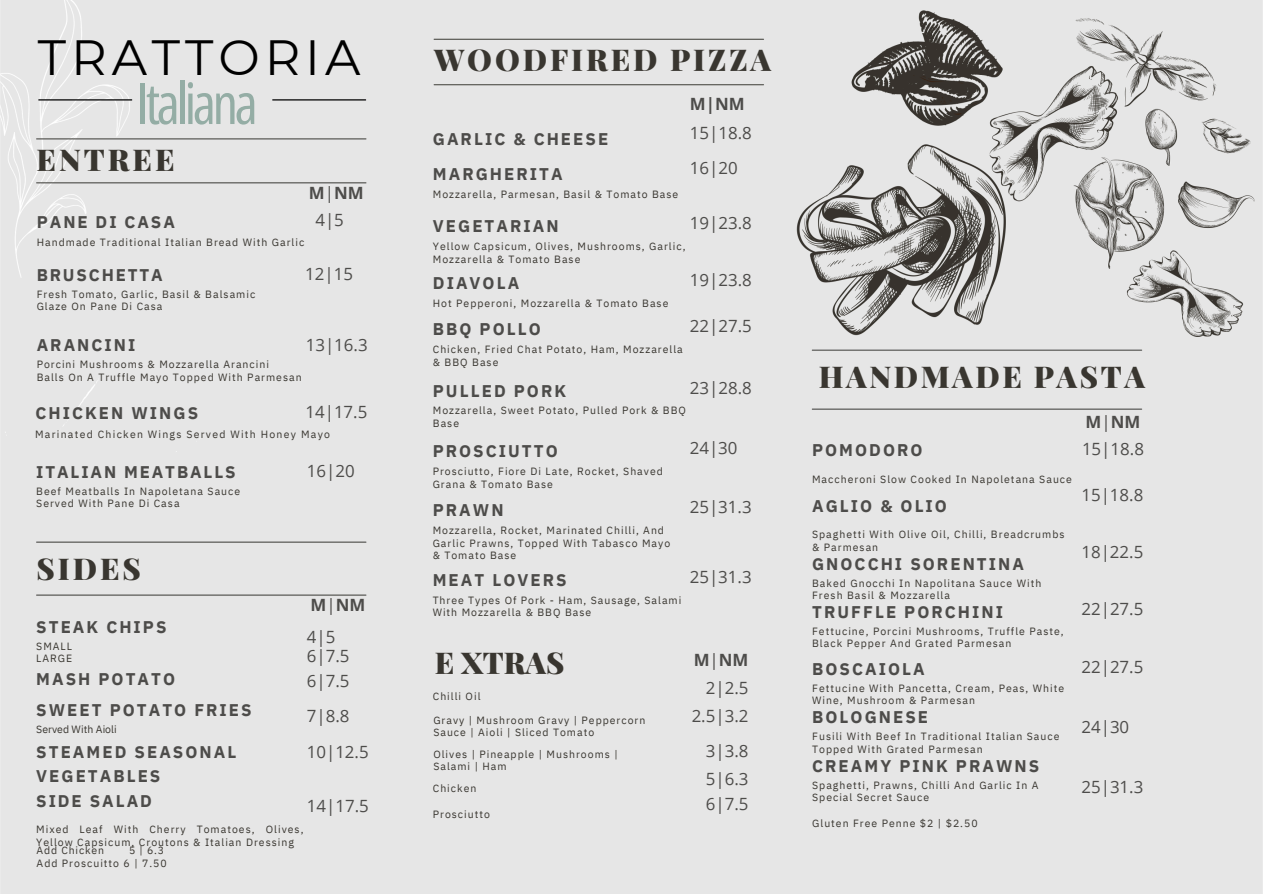
<style>
.page{position:relative;width:1263px;height:894px;background:#fff}
.page>*{position:absolute;margin:0;border:0;box-sizing:border-box;transform-origin:0 0}
.t1{font:56.7px "Open Sans Condensed";letter-spacing:-.06em;color:#94ada5}
.t2{font:49.35px "Montserrat";letter-spacing:.1em;color:#000}
.t3{font:900 30px "Playfair Display";letter-spacing:.1em;color:#393630}
.t4{font:700 16.8px "IBM Plex Sans";letter-spacing:.12em;color:#4d4c4a}
.t5{font:16.8px/28.2px "Open Sans";color:#4d4c4a}
.t6{font:700 16.8px "Open Sans";color:#4d4c4a}
.t7{font:10.5px/12.3px "IBM Plex Sans";letter-spacing:.095em;color:#393630}
.t8{font:10.5px "IBM Plex Sans";letter-spacing:.12em;color:#393630}
.t9{font:10.5px "IBM Plex Sans";letter-spacing:.005em;color:#393630}
.s1{font-weight:400}
.s2{font-weight:700}
</style>
<div class="page">
<div style="left:0;top:0;width:1263px;height:893px;background:#e6e6e6"></div>
<h6 class="t2" style="left:38px;top:28px;width:324px">TRATTORIA</h6>
<h6 class="t1" style="left:137px;top:63px;width:123px">Italiana</h6>
<p class="t3" style="left:37px;top:138px;width:140px">ENTREE</p>
<p class="t6" style="left:309px;top:181px;width:56px">M<span class="s1">|</span>NM</p>
<p class="t5" style="left:315px;top:206px;width:30px">4|5</p>
<h4 class="t5" style="left:305px;top:259px;width:49px">12|15</h4>
<h6 class="t4" style="left:37px;top:210px;width:140px">PANE DI CASA</h6>
<p class="t7" style="left:37px;top:235px;width:269px">Handmade Traditional Italian Bread With Garlic</p>
<p class="t4" style="left:37px;top:263px;width:128px">BRUSCHETTA</p>
<h4 class="t7" style="left:37px;top:287px;width:220px">Fresh Tomato, Garlic, Basil &amp; Balsamic<br>Glaze On Pane Di Casa</h4>
<h4 class="t5" style="left:306px;top:330px;width:63px">13|16.3</h4>
<h2 class="t4" style="left:37px;top:334px;width:100px">ARANCINI</h2>
<h1 class="t7" style="left:37px;top:358px;width:267px">Porcini Mushrooms &amp; Mozzarella Arancini<br>Balls On A Truffle Mayo Topped With Parmesan</h1>
<p class="t4" style="left:36px;top:402px;width:164px">CHICKEN WINGS</p>
<p class="t5" style="left:305px;top:397px;width:63px">14|17.5</p>
<p class="t8" style="left:35px;top:427px;width:296px">Marinated Chicken Wings Served With Honey Mayo</p>
<p class="t4" style="left:36px;top:460px;width:201px">ITALIAN MEATBALLS</p>
<h6 class="t7" style="left:36px;top:484px;width:205px">Beef Meatballs In Napoletana Sauce<br>Served With Pane Di Casa</h6>
<h6 class="t3" style="left:37px;top:547px;width:106px">SIDES</h6>
<h6 class="t5" style="left:307px;top:456px;width:49px">16|20</h6>
<h6 class="t6" style="left:310px;top:592px;width:56px">M<span class="s1">|</span>NM</h6>
<p class="t5" style="left:307px;top:627px;width:44px;line-height:19.2px">4|5<br>6|7.5</p>
<p class="t5" style="left:307px;top:662px;width:63px;line-height:35.4px">6|7.5<br>7|8.8<br>10|12.5</p>
<p class="t5" style="left:307px;top:791px;width:63px">14|17.5</p>
<h3 class="t4" style="left:36px;top:615px;width:132px">STEAK CHIPS</h3>
<h5 class="t7" style="left:36px;top:639px;width:37px">SMALL</h5>
<p class="t7" style="left:36px;top:651px;width:38px">LARGE</p>
<p class="t4" style="left:36px;top:667px;width:140px">MASH POTATO</p>
<h6 class="t4" style="left:36px;top:698px;width:217px">SWEET POTATO FRIES</h6>
<p class="t9" style="left:36px;top:722px;width:82px">Served With Aioli</p>
<p class="t4" style="left:36px;top:740px;width:202px">STEAMED SEASONAL</p>
<h6 class="t4" style="left:36px;top:765px;width:126px">VEGETABLES</h6>
<h6 class="t4" style="left:36px;top:789px;width:117px">SIDE SALAD</h6>
<p class="t7" style="left:36px;top:822px;width:269px">Mixed Leaf With Cherry Tomatoes, Olives,<br>Yellow Capsicum, Croutons &amp; Italian Dressing</p>
<p class="t7" style="left:37px;top:844px;width:69px">Add Chicken</p>
<p class="t7" style="left:129px;top:844px;width:37px">5 | 6.3</p>
<p class="t7" style="left:37px;top:856px;width:132px">Add Proscuitto 6 | 7.50</p>
<p class="t3" style="left:434px;top:39px;width:339px">WOODFIRED PIZZA</p>
<p class="t4" style="left:433px;top:127px;width:177px">GARLIC &amp; CHEESE</p>
<p class="t4" style="left:433px;top:163px;width:131px">MARGHERITA</p>
<p class="t4" style="left:433px;top:214px;width:127px">VEGETARIAN</p>
<p class="t7" style="left:433px;top:188px;width:247px">Mozzarella, Parmesan, Basil &amp; Tomato Base</p>
<h6 class="t5" style="left:690px;top:89px;width:63px;line-height:29.2px"><span class="s2">M|NM<br></span>15|18.8</h6>
<h6 class="t5" style="left:690px;top:154px;width:49px">16|20</h6>
<h4 class="t5" style="left:690px;top:208px;width:63px">19|23.8</h4>
<h5 class="t7" style="left:433px;top:240px;width:254px">Yellow Capsicum, Olives, Mushrooms, Garlic,</h5>
<h6 class="t7" style="left:433px;top:252px;width:149px">Mozzarella &amp; Tomato Base</h6>
<p class="t4" style="left:433px;top:272px;width:88px">DIAVOLA</p>
<p class="t4" style="left:433px;top:318px;width:109px">BBQ POLLO</p>
<h3 class="t7" style="left:433px;top:297px;width:237px">Hot Pepperoni, Mozzarella &amp; Tomato Base</h3>
<p class="t7" style="left:433px;top:343px;width:251px">Chicken, Fried Chat Potato, Ham, Mozzarella</p>
<p class="t7" style="left:433px;top:356px;width:67px">&amp; BBQ Base</p>
<p class="t4" style="left:433px;top:379px;width:135px">PULLED PORK</p>
<h4 class="t5" style="left:690px;top:266px;width:63px">19|23.8</h4>
<p class="t5" style="left:690px;top:312px;width:63px">22|27.5</p>
<p class="t5" style="left:690px;top:373px;width:63px">23|28.8</p>
<h6 class="t7" style="left:433px;top:404px;width:255px">Mozzarella, Sweet Potato, Pulled Pork &amp; BBQ</h6>
<h6 class="t7" style="left:433px;top:417px;width:28px">Base</h6>
<p class="t4" style="left:433px;top:440px;width:127px">PROSCIUTTO</p>
<p class="t7" style="left:433px;top:465px;width:232px">Prosciutto, Fiore Di Late, Rocket, Shaved</p>
<h5 class="t7" style="left:433px;top:477px;width:122px">Grana &amp; Tomato Base</h5>
<h3 class="t4" style="left:433px;top:499px;width:72px">PRAWN</h3>
<p class="t7" style="left:433px;top:524px;width:233px">Mozzarella, Rocket, Marinated Chilli, And</p>
<p class="t7" style="left:433px;top:536px;width:239px">Garlic Prawns, Topped With Tabasco Mayo</p>
<p class="t7" style="left:433px;top:549px;width:85px">&amp; Tomato Base</p>
<p class="t4" style="left:433px;top:568px;width:135px">MEAT LOVERS</p>
<p class="t7" style="left:433px;top:593px;width:250px">Three Types Of Pork - Ham, Sausage, Salami</p>
<p class="t7" style="left:433px;top:606px;width:160px">With Mozzarella &amp; BBQ Base</p>
<h4 class="t5" style="left:690px;top:433px;width:49px">24|30</h4>
<p class="t5" style="left:690px;top:492px;width:63px">25|31.3</p>
<p class="t5" style="left:690px;top:562px;width:63px">25|31.3</p>
<p class="t3" style="left:435px;top:641px;width:131px">E XTRAS</p>
<h3 class="t7" style="left:433px;top:689px;width:49px">Chilli Oil</h3>
<p class="t7" style="left:433px;top:713px;width:214px">Gravy | Mushroom Gravy | Peppercorn</p>
<p class="t7" style="left:433px;top:725px;width:162px">Sauce | Aioli | Sliced Tomato</p>
<p class="t7" style="left:433px;top:748px;width:186px">Olives | Pineapple | Mushrooms |</p>
<p class="t7" style="left:433px;top:759px;width:75px">Salami | Ham</p>
<p class="t7" style="left:433px;top:781px;width:45px">Chicken</p>
<p class="t7" style="left:433px;top:807px;width:59px">Prosciutto</p>
<h6 class="t5" style="left:692px;top:645px;width:58px;text-align:right"><span class="s2">M</span>|<span class="s2">NM<br></span>2|2.5<br>2.5|3.2</h6>
<h6 class="t5" style="left:706px;top:736px;width:44px">3|3.8<br>5|6.3</h6>
<h6 class="t5" style="left:706px;top:789px;width:44px">6|7.5</h6>
<p class="t3" style="left:819px;top:355px;width:328px">HANDMADE PASTA</p>
<h6 class="t4" style="left:812px;top:438px;width:112px">POMODORO</h6>
<h3 class="t7" style="left:812px;top:473px;width:261px">Maccheroni Slow Cooked In Napoletana Sauce</h3>
<h4 class="t4" style="left:812px;top:495px;width:136px">AGLIO &amp; OLIO</h4>
<h4 class="t7" style="left:812px;top:528px;width:254px">Spaghetti With Olive Oil, Chilli, Breadcrumbs &amp; Parmesan</h4>
<p class="t4" style="left:812px;top:552px;width:213px">GNOCCHI SORENTINA</p>
<h5 class="t7" style="left:812px;top:576px;width:231px">Baked Gnocchi In Napolitana Sauce With<br>Fresh Basil &amp; Mozzarella</h5>
<h4 class="t4" style="left:812px;top:600px;width:192px">TRUFFLE PORCHINI</h4>
<h6 class="t7" style="left:812px;top:624px;width:253px">Fettucine, Porcini Mushrooms, Truffle Paste,<br>Black Pepper And Grated Parmesan</h6>
<p class="t4" style="left:812px;top:657px;width:114px">BOSCAIOLA</p>
<p class="t7" style="left:812px;top:681px;width:254px">Fettucine With Pancetta, Cream, Peas, White<br>Wine, Mushroom &amp; Parmesan</p>
<p class="t4" style="left:812px;top:705px;width:117px">BOLOGNESE</p>
<p class="t7" style="left:812px;top:729px;width:249px">Fusili With Beef In Traditional Italian Sauce<br>Topped With Grated Parmesan</p>
<p class="t4" style="left:812px;top:754px;width:229px">CREAMY PINK PRAWNS</p>
<h5 class="t7" style="left:812px;top:778px;width:228px">Spaghetti, Prawns, Chilli And Garlic In A<br>Special Secret Sauce</h5>
<h6 class="t7" style="left:812px;top:816px;width:167px">Gluten Free Penne $2 | $2.50</h6>
<p class="t5" style="left:1082px;top:407px;width:63px;line-height:27px"><span class="s2">M</span>|<span class="s2">NM<br></span>15|18.8</p>
<p class="t5" style="left:1081px;top:480px;width:63px">15|18.8</p>
<h6 class="t5" style="left:1081px;top:536px;width:63px">18|22.5</h6>
<h4 class="t5" style="left:1081px;top:594px;width:63px">22|27.5</h4>
<h6 class="t5" style="left:1081px;top:652px;width:63px">22|27.5</h6>
<p class="t5" style="left:1081px;top:712px;width:49px">24|30</p>
<p class="t5" style="left:1081px;top:772px;width:63px">25|31.3</p>
</div>
